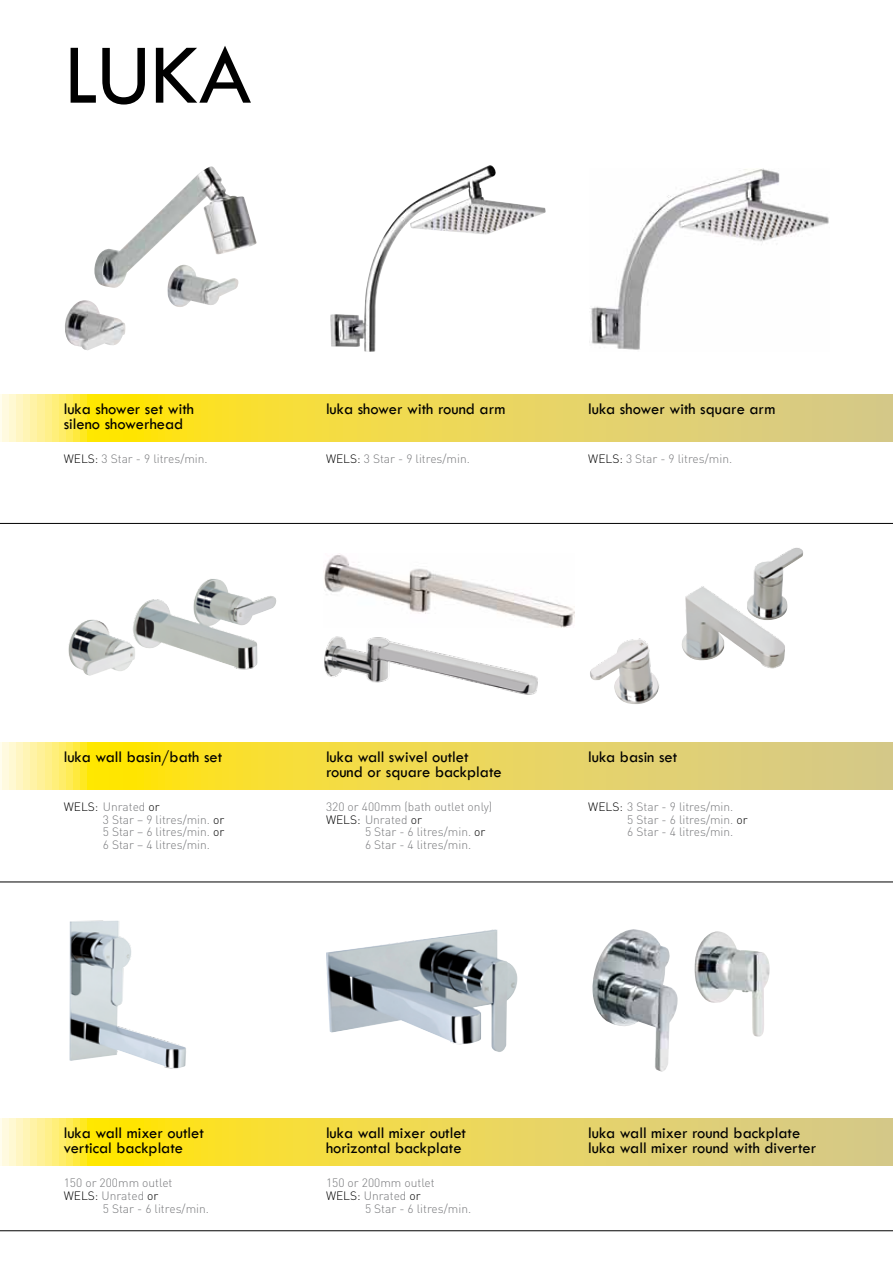
<style>
.page{position:relative;width:893px;height:1263px;background:#fff}
.page>*{position:absolute;margin:0;border:0;box-sizing:border-box;transform-origin:0 0}
.t1{font:88.2px "Tw Cen";color:#000}
.t2{font:16.5px/15px "Tw Cen";color:#000}
.t3{font:300 12px/12.8px "DIN Pro";color:#77787b}
.s1{color:#000}
</style>
<div class="page">
<img style="left:589px;top:168px;width:240px;height:182px">
<img style="left:330px;top:165px;width:216px;height:187px">
<img style="left:95px;top:166px;width:162px;height:118px">
<img style="left:65px;top:265px;width:173px;height:85px">
<img style="left:68px;top:579px;width:209px;height:97px">
<img style="left:590px;top:547px;width:213px;height:157px">
<img style="left:69px;top:920px;width:117px;height:149px">
<img style="left:694px;top:931px;width:76px;height:105px">
<img style="left:592px;top:929px;width:86px;height:143px">
<img style="left:326px;top:929px;width:191px;height:123px">
<img style="left:324px;top:636px;width:214px;height:59px">
<svg style="left:0;top:394px;width:893px;height:47px"></svg>
<svg style="left:0;top:742px;width:893px;height:47px"></svg>
<svg style="left:0;top:1118px;width:893px;height:47px"></svg>
<img style="left:324px;top:554px;width:250px;height:74px">
<hr style="left:0;top:523px;width:893px;height:1px;background:#000">
<hr style="left:0;top:881px;width:893px;height:1px;background:#000">
<hr style="left:0;top:1230px;width:893px;height:1px;background:#000">
<h1 class="t1" style="left:64px;top:22px;width:190px">luka</h1>
<h2 class="t2" style="left:64px;top:401px;width:132px">luka shower set with sileno showerhead</h2>
<h2 class="t2" style="left:326px;top:401px;width:181px">luka shower with round arm</h2>
<p class="t3" style="left:64px;top:452px;width:145px"><span class="s1">WELS:</span> 3 Star - 9 litres/min.</p>
<p class="t3" style="left:326px;top:452px;width:145px"><span class="s1">WELS:</span> 3 Star - 9 litres/min.</p>
<h2 class="t2" style="left:588px;top:401px;width:189px">luka shower with square arm</h2>
<p class="t3" style="left:588px;top:452px;width:145px"><span class="s1">WELS:</span> 3 Star - 9 litres/min.</p>
<h2 class="t2" style="left:64px;top:749px;width:160px">luka wall basin/bath set</h2>
<p class="t3" style="left:103px;top:800px;width:123px;text-indent:-39px"><span class="s1">WELS:</span> Unrated <span class="s1">or<br></span>3 Star – 9 litres/min. <span class="s1">or<br></span>5 Star – 6 litres/min. <span class="s1">or<br></span>6 Star – 4 litres/min.</p>
<h2 class="t2" style="left:326px;top:749px;width:177px">luka wall swivel outlet round or square backplate</h2>
<p class="t3" style="left:326px;top:800px;width:168px">320 or 400mm (bath outlet only)<br><span class="s1">WELS:</span> Unrated <span class="s1">or</span></p>
<p class="t3" style="left:365px;top:825px;width:122px">5 Star - 6 litres/min. <span class="s1">or<br></span>6 Star - 4 litres/min.</p>
<h2 class="t2" style="left:588px;top:749px;width:91px">luka basin set</h2>
<p class="t3" style="left:627px;top:800px;width:122px;text-indent:-39px"><span class="s1">WELS:</span> 3 Star - 9 litres/min.<br>5 Star - 6 litres/min. <span class="s1">or<br></span>6 Star - 4 litres/min.</p>
<h2 class="t2" style="left:64px;top:1125px;width:142px">luka wall mixer outlet vertical backplate</h2>
<h2 class="t2" style="left:588px;top:1125px;width:230px">luka wall mixer round backplate luka wall mixer round with diverter</h2>
<h2 class="t2" style="left:326px;top:1125px;width:142px">luka wall mixer outlet horizontal backplate</h2>
<p class="t3" style="left:326px;top:1176px;width:110px">150 or 200mm outlet<br><span class="s1">WELS:</span> Unrated <span class="s1">or</span></p>
<p class="t3" style="left:365px;top:1201px;width:108px">5 Star - 6 litres/min.</p>
<p class="t3" style="left:64px;top:1176px;width:110px">150 or 200mm outlet<br><span class="s1">WELS:</span> Unrated <span class="s1">or</span></p>
<p class="t3" style="left:103px;top:1201px;width:108px">5 Star - 6 litres/min.</p>
</div>
